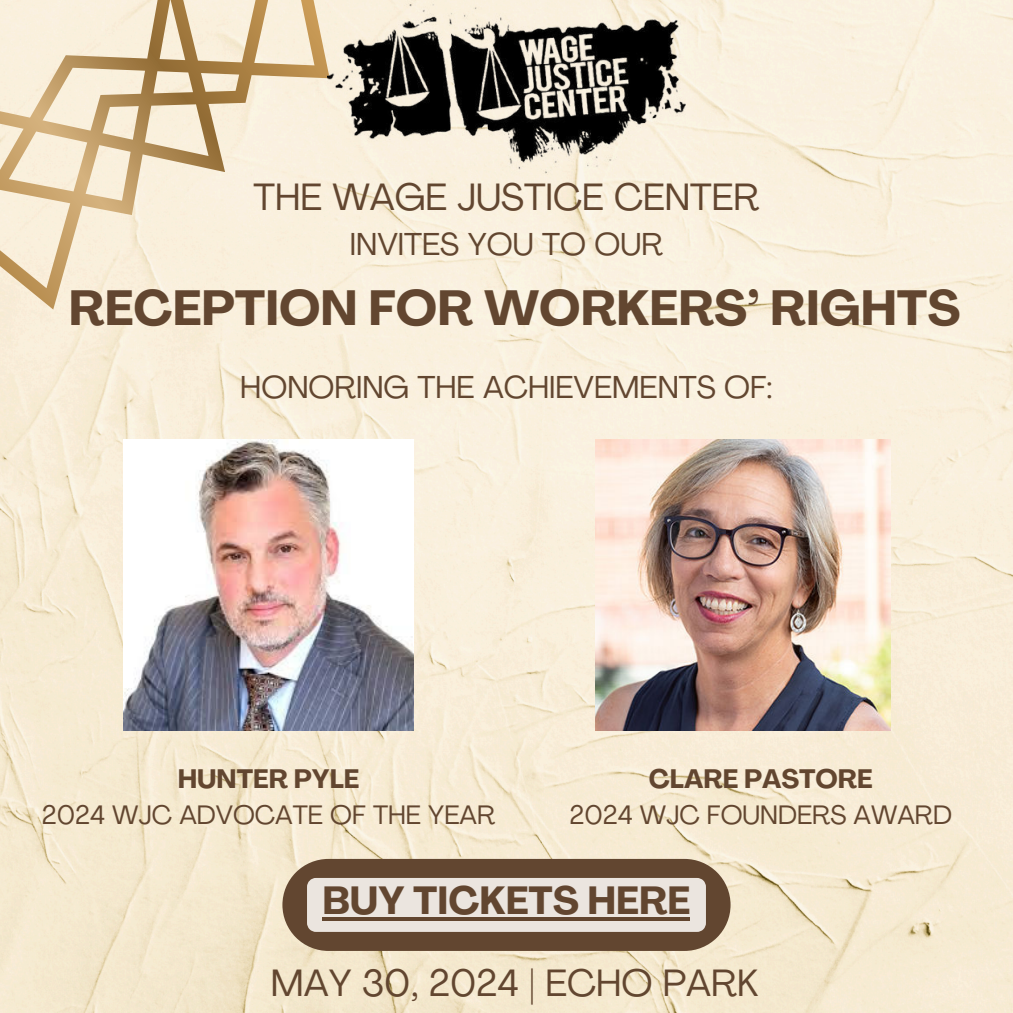
<style>
.page{position:relative;width:1013px;height:1013px;background:#fff}
.page>*{position:absolute;margin:0;border:0;box-sizing:border-box;transform-origin:0 0}
.t1{font:700 48.75px "Agrandir";color:#624630}
.t2{font:700 38.75px "Agrandir";color:#624630}
.t3{font:37.5px "Agrandir";color:#624630}
.t4{font:31.25px "Agrandir";color:#624630}
.t5{font:26.25px "Agrandir";color:#624630}
.t6{font:700 26.25px "Agrandir";color:#624630}
</style>
<div class="page">
<img style="left:0;top:0;width:1012px;height:1012px">
<svg style="left:0;top:0;width:329px;height:309px;background:#ecdcc2"></svg>
<img style="left:328px;top:0;width:357px;height:181px">
<img style="left:123px;top:440px;width:291px;height:290px">
<img style="left:595px;top:440px;width:295px;height:290px">
<svg style="left:282px;top:858px;width:448px;height:92px;background:#745a44"></svg>
<div style="left:307px;top:878px;width:399px;height:53px;background:#ebe5df"></div>
<svg style="left:322px;top:916px;width:368px;height:4px"></svg>
<h3 class="t3" style="left:253px;top:174px;width:507px">THE WAGE JUSTICE CENTER</h3>
<p class="t4" style="left:350px;top:225px;width:315px">INVITES YOU TO OUR</p>
<h1 class="t1" style="left:69px;top:278px;width:892px">RECEPTION FOR WORKERS’ RIGHTS</h1>
<p class="t4" style="left:240px;top:367px;width:534px">HONORING THE ACHIEVEMENTS OF:</p>
<p class="t6" style="left:178px;top:762px;width:183px">HUNTER PYLE</p>
<p class="t5" style="left:42px;top:799px;width:455px">2024 WJC ADVOCATE OF THE YEAR</p>
<p class="t6" style="left:648px;top:762px;width:225px">CLARE PASTORE</p>
<p class="t5" style="left:569px;top:799px;width:384px">2024 WJC FOUNDERS AWARD</p>
<h2 class="t2" style="left:322px;top:876px;width:369px">BUY TICKETS HERE</h2>
<h3 class="t3" style="left:271px;top:959px;width:489px">MAY 30, 2024 | ECHO PARK</h3>
</div>
